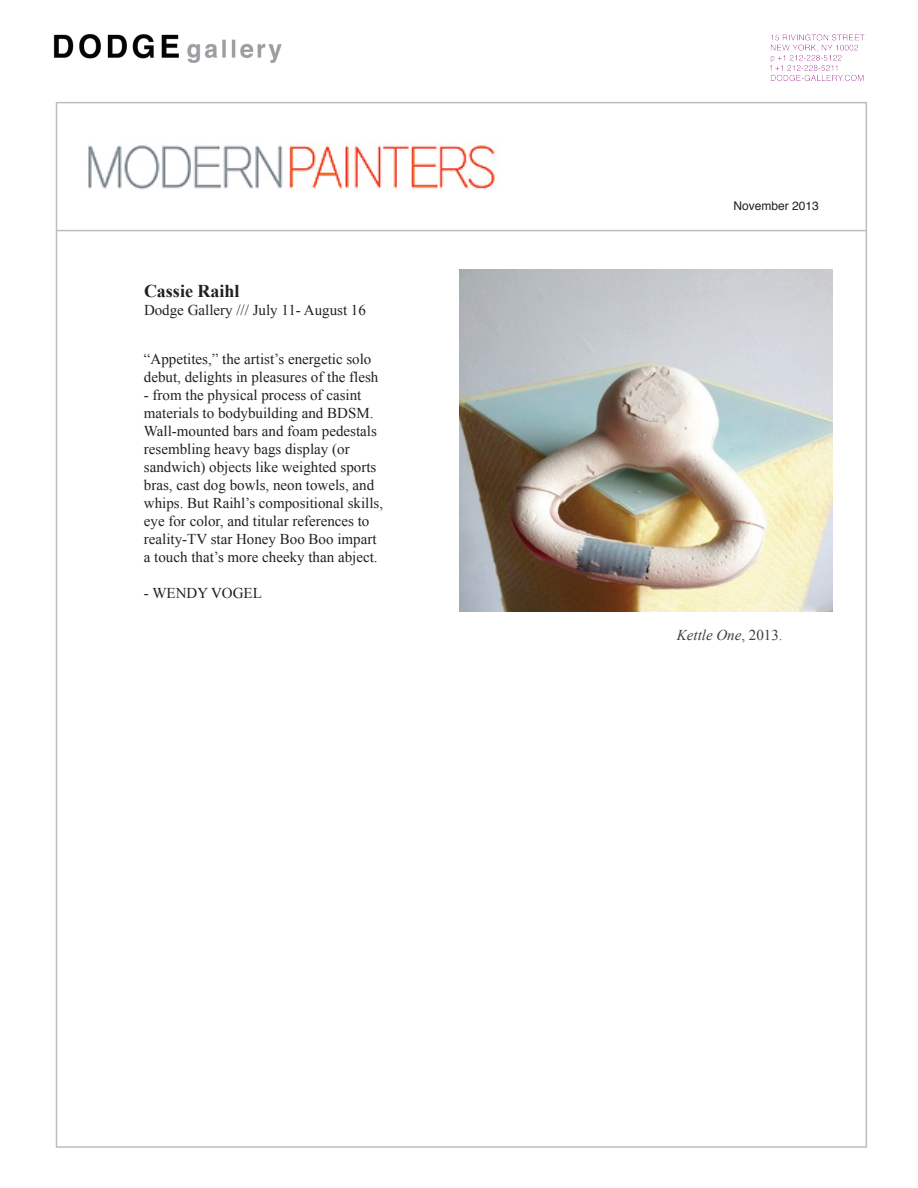
<style>
.page{position:relative;width:918px;height:1188px;background:#fff}
.page>*{position:absolute;margin:0;border:0;box-sizing:border-box;transform-origin:0 0}
.t1{font:700 18px "Times New Roman";color:#231f20}
.t2{font:15px/18px "Times New Roman";color:#231f20}
.t3{font:italic 15px "Times New Roman";color:#3e3e3f}
.t4{font:12px "Helvetica";color:#231f20}
.s1{font-style:normal}
.s2{font-style:normal;color:#6c6d70}
</style>
<div class="page">
<hr style="left:56px;top:230px;width:810px;height:1px;background:#bcbdc0">
<img style="left:53px;top:34px;width:229px;height:29px">
<img style="left:770px;top:34px;width:95px;height:48px">
<img style="left:88px;top:145px;width:407px;height:45px">
<img style="left:459px;top:270px;width:374px;height:341px">
<p class="t1" style="left:144px;top:278px;width:97px">Cassie Raihl</p>
<p class="t2" style="left:144px;top:301px;width:223px">Dodge Gallery /// July 11- August 16</p>
<p class="t2" style="left:144px;top:350px;width:236px">“Appetites,” the artist’s energetic solo debut, delights in pleasures of the flesh</p>
<p class="t2" style="left:144px;top:386px;width:241px">- from the physical process of casint materials to bodybuilding and BDSM.<br>Wall-mounted bars and foam pedestals resembling heavy bags display (or sandwich) objects like weighted sports bras, cast dog bowls, neon towels, and whips. But Raihl’s compositional skills, eye for color, and titular references to reality-TV star Honey Boo Boo impart a touch that’s more cheeky than abject.</p>
<p class="t2" style="left:144px;top:584px;width:120px">- WENDY VOGEL</p>
<p class="t4" style="left:734px;top:196px;width:87px">November 2013</p>
<p class="t3" style="left:677px;top:624px;width:107px">Kettle One<span class="s1">, 2013</span><span class="s2">.</span></p>
</div>
